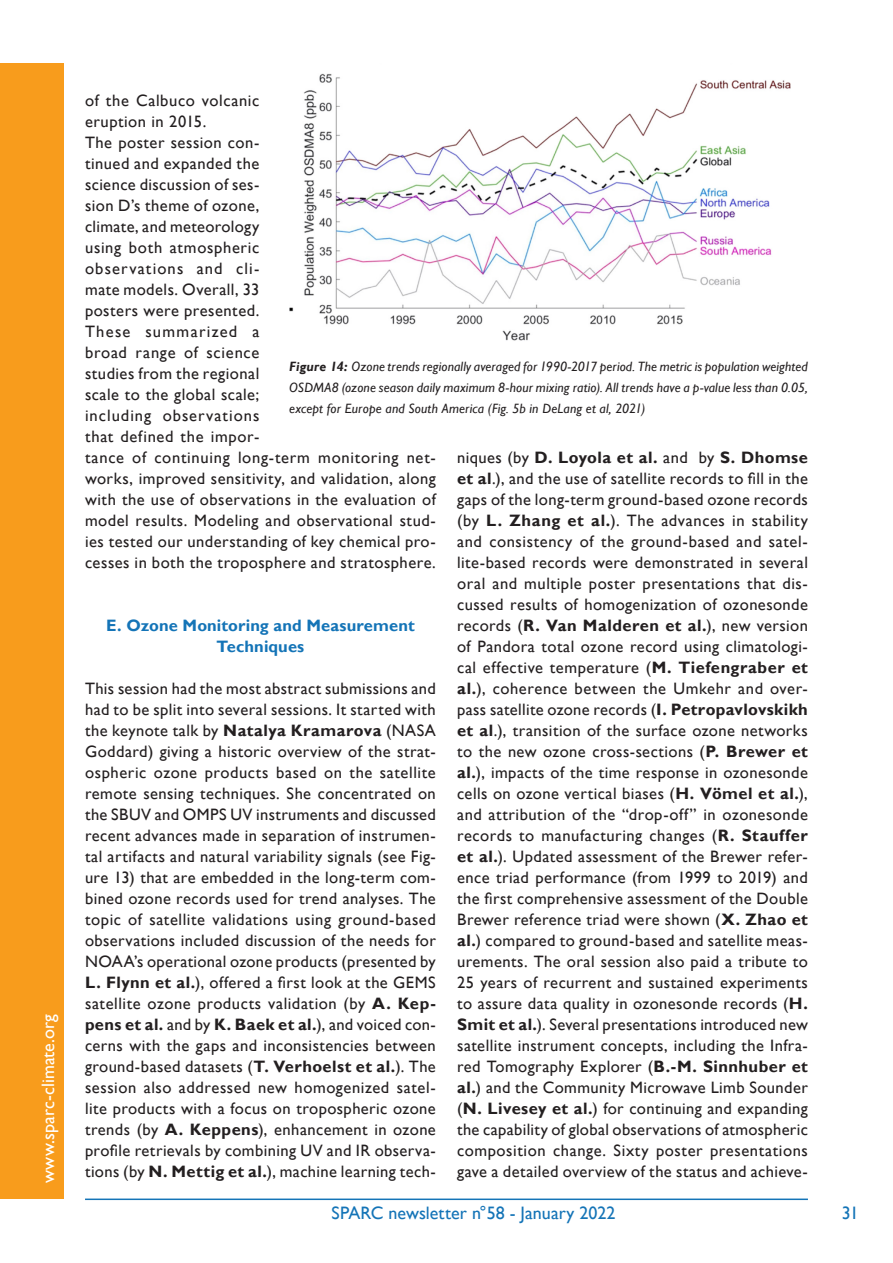
<style>
.page{position:relative;width:893px;height:1263px;background:#fff}
.page>*{position:absolute;margin:0;border:0;box-sizing:border-box;transform-origin:0 0}
.t1{font:18px "Gill Sans";color:#1474b7}
.t2{font:18px "Gill Sans";color:#fff}
.Section_title{font:16.5px/21px "Gill Sans";letter-spacing:.025em;color:#231f20;text-align:justify}
.Body_TXT{font:16.5px/21px "Gill Sans";letter-spacing:.03em;color:#231f20}
.Section_title-2{font:700 16.5px/21px "Gill Sans";letter-spacing:.005em;color:#1474b7;text-align:center}
.t3{font:italic 13.5px/21px "Gill Sans";letter-spacing:.01em;color:#231f20;text-align:justify}
.s1{font-weight:700}
</style>
<div class="page">
<div style="left:0;top:64px;width:64px;height:1135px;background:#f89c1c"></div>
<hr style="left:85px;top:1198px;width:723px;height:2px;background:#1474b7">
<img style="left:289px;top:73px;width:502px;height:268px">
<p class="t2" style="left:38px;top:1183px;width:171px;rotate:-90deg">www.sparc-climate.org</p>
<p class="Body_TXT" style="left:85px;top:90px;width:176px">of the Calbuco volcanic eruption in 2015.</p>
<p class="Body_TXT" style="left:85px;top:132px;width:352px">The poster session con-<br>tinued and expanded the<br>science discussion of ses-<br>sion D’s theme of ozone,<br>climate, and meteorology<br>using both atmospheric<br>observations and cli-<br>mate models. Overall, 33<br>posters were presented.<br>These summarized a<br>broad range of science<br>studies from the regional<br>scale to the global scale;<br>including observations<br>that defined the impor-<br>tance of continuing long-term monitoring net&shy;works, improved sensitivity, and validation, along with the use of observations in the evaluation of model results. Modeling and observational stud&shy;ies tested our understanding of key chemical pro&shy;cesses in both the troposphere and stratosphere.</p>
<p class="t3" style="left:289px;top:356px;width:520px"><span class="s1">Figure 14:</span> Ozone trends regionally averaged for 1990-2017 period. The metric is population weighted OSDMA8 (ozone season daily maximum 8-hour mixing ratio). All trends have a p-value less than 0.05, except for Europe and South America (Fig. 5b in DeLang et al, 2021)</p>
<p class="Section_title" style="left:457px;top:447px;width:352px">niques (by <span class="s1">D. Loyola et al.</span> and by <span class="s1">S. Dhomse et al</span>.), and the use of satellite records to fill in the gaps of the long-term ground-based ozone records (by <span class="s1">L. Zhang et al.</span>). The advances in stability and consistency of the ground-based and satel&shy;lite-based records were demonstrated in several oral and multiple poster presentations that dis&shy;cussed results of homogenization of ozonesonde records (<span class="s1">R. Van Malderen et al.</span>), new version of Pandora total ozone record using climatologi&shy;cal effective temperature (<span class="s1">M. Tiefengraber et al.</span>), coherence between the Umkehr and over&shy;pass satellite ozone records (<span class="s1">I. Petropavlovskikh et al</span>.), transition of the surface ozone networks to the new ozone cross-sections (<span class="s1">P. Brewer et al.</span>), impacts of the time response in ozonesonde cells on ozone vertical biases (<span class="s1">H. Vömel et al.</span>), and attribution of the “drop-off” in ozonesonde records to manufacturing changes (<span class="s1">R. Stauffer et al.</span>). Updated assessment of the Brewer refer&shy;ence triad performance (from 1999 to 2019) and the first comprehensive assessment of the Double Brewer reference triad were shown (<span class="s1">X. Zhao et al.</span>) compared to ground-based and satellite meas&shy;urements. The oral session also paid a tribute to 25 years of recurrent and sustained experiments to assure data quality in ozonesonde records (<span class="s1">H.<br>Smit et al.</span>). Several presentations introduced new satellite instrument concepts, including the Infra&shy;red Tomography Explorer (<span class="s1">B.-M. Sinnhuber et al.</span>) and the Community Microwave Limb Sounder (<span class="s1">N. Livesey et al.</span>) for continuing and expanding the capability of global observations of atmospheric composition change. Sixty poster presentations gave a detailed overview of the status and achieve-</p>
<p class="Section_title-2" style="left:106px;top:615px;width:310px">E. Ozone Monitoring and Measurement<br>Techniques</p>
<p class="Section_title" style="left:85px;top:678px;width:352px">This session had the most abstract submissions and had to be split into several sessions. It started with the keynote talk by <span class="s1">Natalya Kramarova</span> (NASA Goddard) giving a historic overview of the strat&shy;ospheric ozone products based on the satellite remote sensing techniques. She concentrated on the SBUV and OMPS UV instruments and discussed recent advances made in separation of instrumen&shy;tal artifacts and natural variability signals (see Fig&shy;ure 13) that are embedded in the long-term com&shy;bined ozone records used for trend analyses. The topic of satellite validations using ground-based observations included discussion of the needs for NOAA’s operational ozone products (presented by <span class="s1">L. Flynn et al.</span>), offered a first look at the GEMS satellite ozone products validation (by <span class="s1">A. Kep&shy;pens et al.</span> and by <span class="s1">K. Baek et al.</span>), and voiced con&shy;cerns with the gaps and inconsistencies between ground-based datasets (<span class="s1">T. Verhoelst et al.</span>). The session also addressed new homogenized satel&shy;lite products with a focus on tropospheric ozone trends (by <span class="s1">A. Keppens</span>), enhancement in ozone profile retrievals by combining UV and IR observa&shy;tions (by <span class="s1">N. Mettig et al.</span>), machine learning tech-</p>
<p class="t1" style="left:331px;top:1202px;width:286px">SPARC newsletter n°58 - January 2022</p>
<p class="t1" style="left:842px;top:1202px;width:18px">31</p>
</div>
